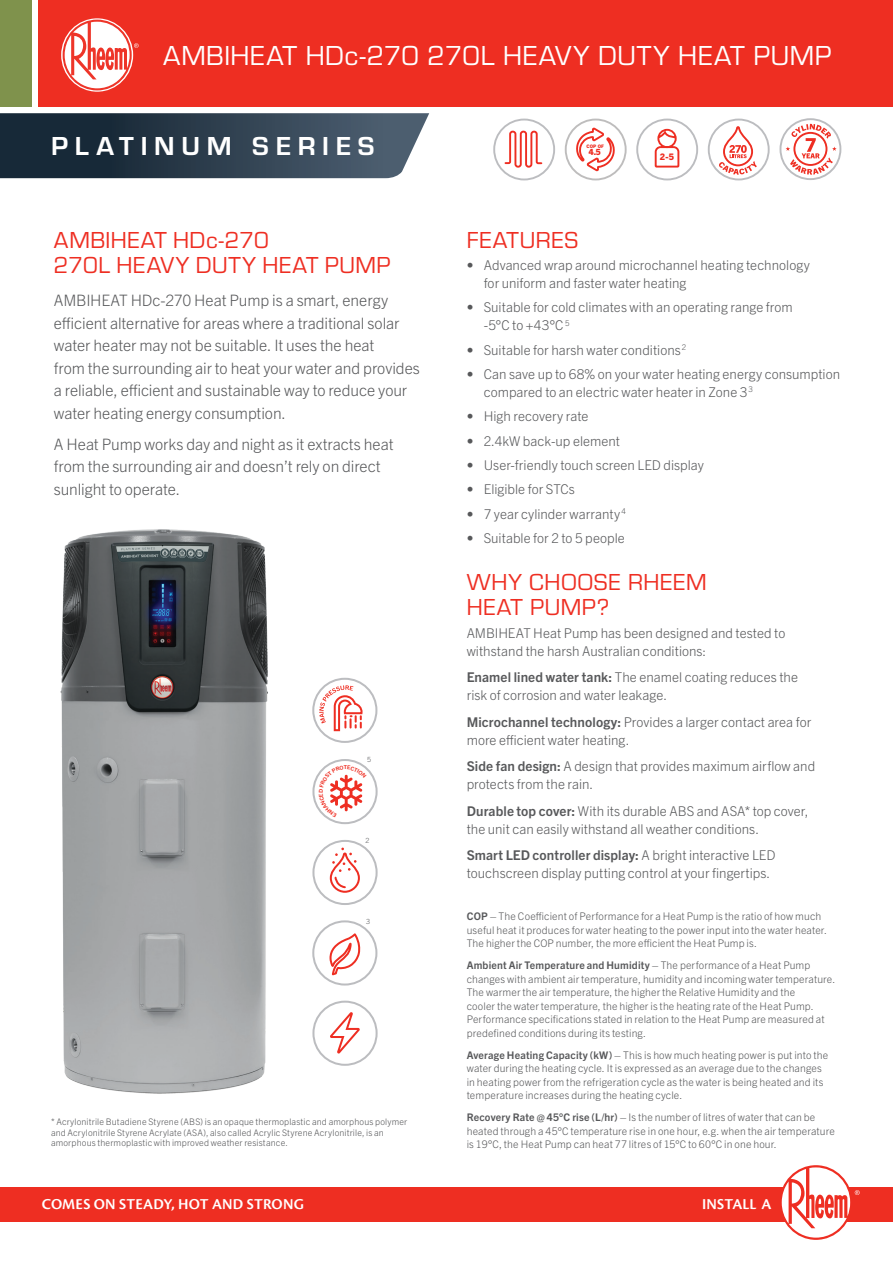
<style>
.page{position:relative;width:893px;height:1263px;background:#fff}
.page>*{position:absolute;margin:0;border:0;box-sizing:border-box;transform-origin:0 0}
.t1{font:28.5px "Eurostile";letter-spacing:.015em;color:#fff}
.t2{font:700 27px "Eurostile";letter-spacing:.245em;color:#fff}
.t3{font:24px/25.5px "Eurostile";letter-spacing:.02em;color:#ee2e22}
.t4{font:300 15.75px/22.5px "Trade Gothic Next LT Pro";letter-spacing:-.005em;color:#57585a}
.t5{font:600 15.75px "Cronos Pro";letter-spacing:.01em;color:#fff}
.t6{font:300 13.5px/18px "Trade Gothic Next LT Pro";color:#57585a}
.t7{font:300 10.5px/13.5px "Trade Gothic Next LT Pro";letter-spacing:.01em;color:#57585a}
.t8{font:300 9px/10.5px "Trade Gothic Next LT Pro";letter-spacing:.02em;color:#57585a}
.t9{font:800 9px "Trade Gothic Next LT Pro";color:#ee2e22}
.t10{font:800 8.55px "Trade Gothic Next LT Pro";color:#ee2e22}
.t11{font:300 7.05px "Trade Gothic Next LT Pro";color:#57585a}
.t12{font:800 4.8px "Trade Gothic Next LT Pro";color:#ee2e22}
.s1{font-weight:700}
</style>
<div class="page">
<div style="left:0;top:1187px;width:893px;height:34px;background:#ee2e22"></div>
<svg style="left:779px;top:1165px;width:81px;height:75px"></svg>
<div style="left:38px;top:0;width:855px;height:107px;background:#ee2e22"></div>
<img style="left:60px;top:529px;width:208px;height:565px">
<svg style="left:576px;top:126px;width:39px;height:47px"></svg>
<div style="left:565px;top:119px;width:62px;height:61px;border:2px solid #bebdbd;border-radius:50%"></div>
<svg style="left:719px;top:125px;width:38px;height:50px"></svg>
<div style="left:708px;top:119px;width:62px;height:61px;border:2px solid #bcbdc0;border-radius:50%"></div>
<div style="left:779px;top:118px;width:62px;height:62px;border:2px solid #bcbdc0;border-radius:50%"></div>
<svg style="left:786px;top:124px;width:51px;height:51px"></svg>
<svg style="left:654px;top:122px;width:26px;height:46px"></svg>
<div style="left:636px;top:119px;width:62px;height:61px;border:2px solid #bcbdc0;border-radius:50%"></div>
<svg style="left:330px;top:1012px;width:30px;height:41px"></svg>
<div style="left:312px;top:1001px;width:66px;height:65px;border:2px solid #bcbdc0;border-radius:50%"></div>
<svg style="left:504px;top:130px;width:39px;height:38px"></svg>
<div style="left:493px;top:119px;width:62px;height:61px;border:2px solid #bcbdc0;border-radius:50%"></div>
<div style="left:312px;top:678px;width:65px;height:65px;border:2px solid #bcbdc0;border-radius:50%"></div>
<svg style="left:319px;top:685px;width:45px;height:47px"></svg>
<div style="left:312px;top:759px;width:66px;height:65px;border:2px solid #bcbdc0;border-radius:50%"></div>
<svg style="left:329px;top:847px;width:31px;height:46px"></svg>
<div style="left:312px;top:840px;width:66px;height:65px;border:2px solid #bcbdc0;border-radius:50%"></div>
<div style="left:312px;top:920px;width:65px;height:65px;border:2px solid #bcbdc0;border-radius:50%"></div>
<svg style="left:329px;top:933px;width:33px;height:53px"></svg>
<svg style="left:63px;top:20px;width:76px;height:70px"></svg>
<svg style="left:0;top:113px;width:429px;height:65px"></svg>
<div style="left:0;top:0;width:32px;height:107px;background:#7f924c"></div>
<svg style="left:319px;top:765px;width:48px;height:52px"></svg>
<h1 class="t1" style="left:163px;top:36px;width:670px">AMBIHEAT HDc-270 270L HEAVY DUTY HEAT PUMP</h1>
<h2 class="t2" style="left:51px;top:127px;width:325px">PLATINUM SERIES</h2>
<h3 class="t3" style="left:54px;top:226px;width:338px">AMBIHEAT HDc-270<br>270L HEAVY DUTY HEAT PUMP</h3>
<p class="t4" style="left:54px;top:288px;width:368px">AMBIHEAT HDc-270 Heat Pump is a smart, energy efficient alternative for areas where a traditional solar water heater may not be suitable. It uses the heat<br>from the surrounding air to heat your water and provides a reliable, efficient and sustainable way to reduce your water heating energy consumption.</p>
<h3 class="t4" style="left:54px;top:432px;width:341px">A Heat Pump works day and night as it extracts heat from the surrounding air and doesn’t rely on direct sunlight to operate.</h3>
<p class="t11" style="left:367px;top:754px;width:6px">5</p>
<p class="t11" style="left:365px;top:835px;width:6px">2</p>
<p class="t11" style="left:366px;top:916px;width:6px">3</p>
<p class="t8" style="left:51px;top:1116px;width:358px">* Acrylonitrile Butadiene Styrene (ABS) is an opaque thermoplastic and amorphous polymer and Acrylonitrile Styrene Acrylate (ASA), also called Acrylic Styrene Acrylonitrile, is an amorphous thermoplastic with improved weather resistance.</p>
<p class="t12" style="left:586px;top:142px;width:19px">COP OF</p>
<p class="t10" style="left:589px;top:146px;width:13px">4.5</p>
<p class="t9" style="left:660px;top:151px;width:16px">2-5</p>
<h3 class="t3" style="left:467px;top:226px;width:113px">FEATURES</h3>
<p class="t6" style="left:484px;top:255px;width:328px;text-indent:-17px">• Advanced wrap around microchannel heating technology for uniform and faster water heating</p>
<p class="t6" style="left:484px;top:297px;width:311px;text-indent:-17px">• Suitable for cold climates with an operating range from -5°C to +43°C <sup>5</sup></p>
<p class="t6" style="left:467px;top:340px;width:221px">• Suitable for harsh water conditions<sup>2</sup></p>
<p class="t6" style="left:484px;top:364px;width:358px;text-indent:-17px">• Can save up to 68% on your water heating energy consumption compared to an electric water heater in Zone 3<sup>3</sup></p>
<p class="t6" style="left:467px;top:406px;width:123px">• High recovery rate</p>
<p class="t6" style="left:467px;top:431px;width:155px">• 2.4kW back-up element</p>
<p class="t6" style="left:467px;top:455px;width:239px">• User-friendly touch screen LED display</p>
<p class="t6" style="left:467px;top:480px;width:110px">• Eligible for STCs</p>
<p class="t6" style="left:467px;top:504px;width:161px">• 7 year cylinder warranty <sup>4</sup></p>
<p class="t6" style="left:467px;top:528px;width:160px">• Suitable for 2 to 5 people</p>
<h3 class="t3" style="left:467px;top:568px;width:241px">WHY CHOOSE RHEEM<br>HEAT PUMP?</h3>
<p class="t6" style="left:467px;top:623px;width:320px">AMBIHEAT Heat Pump has been designed and tested to withstand the harsh Australian conditions:</p>
<p class="t6" style="left:467px;top:667px;width:333px"><span class="s1">Enamel lined water tank:</span> The enamel coating reduces the risk of corrosion and water leakage.</p>
<p class="t6" style="left:467px;top:712px;width:346px"><span class="s1">Microchannel technology:</span> Provides a larger contact area for more efficient water heating.</p>
<p class="t6" style="left:467px;top:756px;width:350px"><span class="s1">Side fan design:</span> A design that provides maximum airflow and protects from the rain.</p>
<p class="t6" style="left:467px;top:801px;width:343px"><span class="s1">Durable top cover:</span> With its durable ABS and ASA* top cover, the unit can easily withstand all weather conditions.</p>
<p class="t6" style="left:467px;top:845px;width:310px"><span class="s1">Smart LED controller display:</span> A bright interactive LED touchscreen display putting control at your fingertips.</p>
<p class="t7" style="left:467px;top:909px;width:362px"><span class="s1">COP</span> – The Coefficient of Performance for a Heat Pump is the ratio of how much useful heat it produces for water heating to the power input into the water heater.<br>The higher the COP number, the more efficient the Heat Pump is.</p>
<p class="t7" style="left:467px;top:958px;width:370px"><span class="s1">Ambient Air Temperature and Humidity</span> – The performance of a Heat Pump changes with ambient air temperature, humidity and incoming water temperature.<br>The warmer the air temperature, the higher the Relative Humidity and the<br>cooler the water temperature, the higher is the heating rate of the Heat Pump.<br>Performance specifications stated in relation to the Heat Pump are measured at predefined conditions during its testing.</p>
<p class="t7" style="left:467px;top:1047px;width:363px"><span class="s1">Average Heating Capacity (kW)</span> – This is how much heating power is put into the water during the heating cycle. It is expressed as an average due to the changes in heating power from the refrigeration cycle as the water is being heated and its temperature increases during the heating cycle.</p>
<p class="t7" style="left:467px;top:1110px;width:370px"><span class="s1">Recovery Rate @ 45°C rise (L/hr)</span> – Is the number of litres of water that can be heated through a 45°C temperature rise in one hour, e.g. when the air temperature is 19°C, the Heat Pump can heat 77 litres of 15°C to 60°C in one hour.</p>
<h3 class="t5" style="left:42px;top:1195px;width:263px">COMES ON STEADY, HOT AND STRONG</h3>
<h3 class="t5" style="left:702px;top:1195px;width:71px">INSTALL A</h3>
</div>
